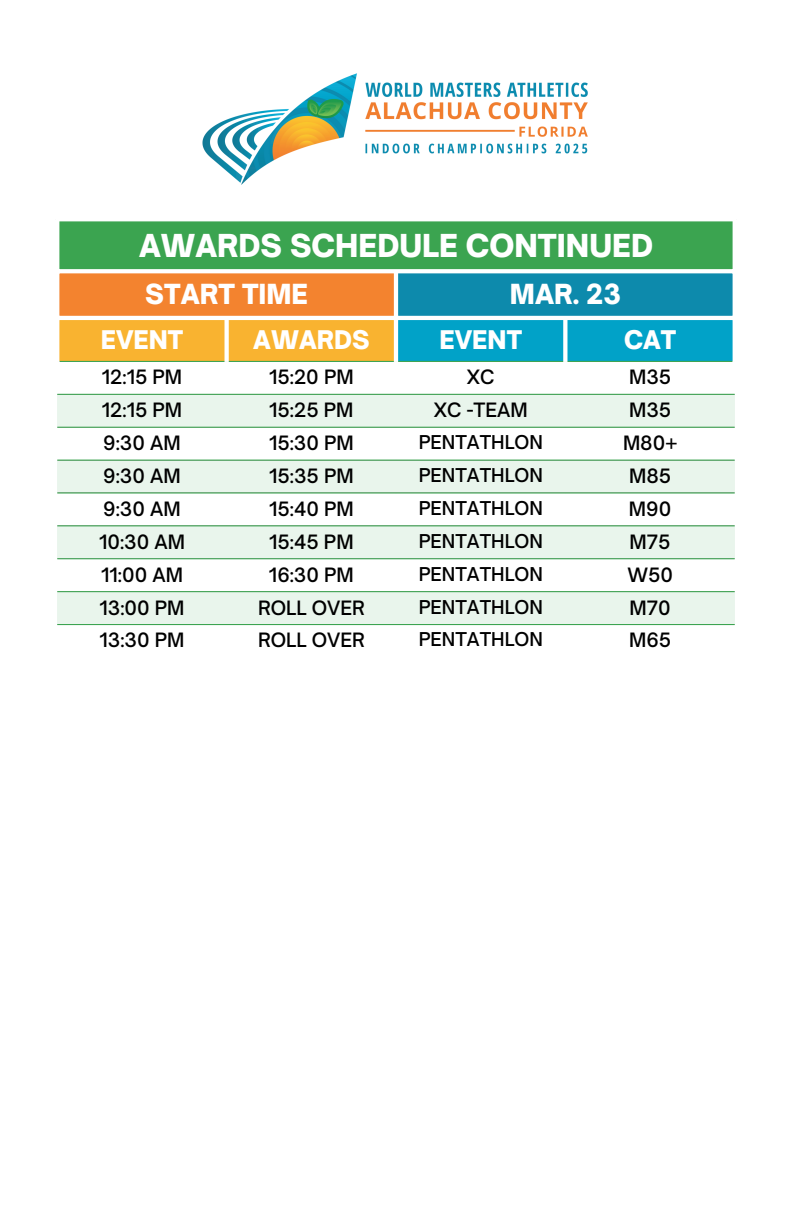
<style>
.page{position:relative;width:792px;height:1224px;background:#fff}
.page>*{position:absolute;margin:0;border:0;box-sizing:border-box;transform-origin:0 0}
.t1{font:900 30.3px "Open Sauce One";color:#fff}
.t2{font:900 26.5px "Open Sauce One";color:#fff}
.t3{font:900 24.6px "Open Sauce One";color:#fff}
.t4{font:500 18.9px "Open Sauce One";color:#000}
.t5{font:500 18.2px "Open Sauce One";color:#000}
</style>
<div class="page">
<div style="left:57px;top:219px;width:678px;height:52px;background:#3ba450"></div>
<div style="left:57px;top:271px;width:339px;height:47px;background:#f3832f"></div>
<div style="left:396px;top:271px;width:339px;height:47px;background:#0d8aac"></div>
<svg style="left:59px;top:320px;width:674px;height:41px;background:#7daa7c"></svg>
<svg style="left:57px;top:395px;width:678px;height:229px;fill:#e9f5ec"></svg>
<hr style="left:59px;top:361px;width:674px;height:1px;background:#3ba450">
<hr style="left:57px;top:394px;width:678px;height:1px;background:#3ba450">
<hr style="left:57px;top:427px;width:678px;height:1px;background:#3ba450">
<hr style="left:57px;top:460px;width:678px;height:1px;background:#3ba450">
<hr style="left:57px;top:492px;width:678px;height:2px;background:#3ba450">
<hr style="left:57px;top:525px;width:678px;height:1px;background:#3ba450">
<hr style="left:57px;top:558px;width:678px;height:1px;background:#3ba450">
<hr style="left:57px;top:591px;width:678px;height:1px;background:#3ba450">
<hr style="left:57px;top:624px;width:678px;height:1px;background:#3ba450">
<hr style="left:55px;top:221px;width:4px;height:141px;background:#fff">
<svg style="left:225px;top:320px;width:4px;height:42px"></svg>
<hr style="left:394px;top:273px;width:4px;height:89px;background:#fff">
<svg style="left:563px;top:320px;width:4px;height:42px"></svg>
<hr style="left:733px;top:221px;width:4px;height:141px;background:#fff">
<hr style="left:55px;top:217px;width:682px;height:4px;background:#fff">
<svg style="left:59px;top:269px;width:674px;height:4px;background:#f9fcf9"></svg>
<hr style="left:55px;top:316px;width:682px;height:4px;background:#fff">
<img style="left:202px;top:73px;width:386px;height:112px">
<h1 class="t1" style="left:139px;top:225px;width:516px">AWARDS SCHEDULE CONTINUED</h1>
<h2 class="t2" style="left:145px;top:277px;width:164px">START TIME</h2>
<h2 class="t2" style="left:510px;top:277px;width:113px">MAR. 23</h2>
<h3 class="t3" style="left:101px;top:324px;width:84px">EVENT</h3>
<h3 class="t3" style="left:253px;top:324px;width:118px">AWARDS</h3>
<h3 class="t3" style="left:440px;top:324px;width:84px">EVENT</h3>
<h3 class="t3" style="left:624px;top:324px;width:54px">CAT</h3>
<p class="t4" style="left:102px;top:365px;width:82px">12:15 PM</p>
<p class="t4" style="left:269px;top:365px;width:86px">15:20 PM</p>
<p class="t4" style="left:467px;top:365px;width:29px">XC</p>
<p class="t4" style="left:629px;top:365px;width:44px">M35</p>
<p class="t4" style="left:102px;top:398px;width:82px">12:15 PM</p>
<p class="t4" style="left:269px;top:398px;width:86px">15:25 PM</p>
<p class="t4" style="left:434px;top:398px;width:95px">XC -TEAM</p>
<p class="t4" style="left:629px;top:398px;width:44px">M35</p>
<p class="t4" style="left:103px;top:431px;width:79px">9:30 AM</p>
<p class="t4" style="left:269px;top:431px;width:86px">15:30 PM</p>
<p class="t5" style="left:419px;top:430px;width:126px">PENTATHLON</p>
<p class="t4" style="left:623px;top:431px;width:56px">M80+</p>
<p class="t4" style="left:103px;top:464px;width:79px">9:30 AM</p>
<p class="t4" style="left:269px;top:464px;width:86px">15:35 PM</p>
<p class="t5" style="left:419px;top:463px;width:126px">PENTATHLON</p>
<p class="t4" style="left:629px;top:464px;width:44px">M85</p>
<p class="t4" style="left:103px;top:496px;width:79px">9:30 AM</p>
<p class="t4" style="left:269px;top:496px;width:86px">15:40 PM</p>
<p class="t5" style="left:419px;top:496px;width:126px">PENTATHLON</p>
<p class="t4" style="left:629px;top:496px;width:44px">M90</p>
<p class="t4" style="left:99px;top:529px;width:87px">10:30 AM</p>
<p class="t4" style="left:269px;top:529px;width:86px">15:45 PM</p>
<p class="t5" style="left:419px;top:529px;width:126px">PENTATHLON</p>
<p class="t4" style="left:630px;top:529px;width:43px">M75</p>
<p class="t4" style="left:101px;top:562px;width:83px">11:00 AM</p>
<p class="t4" style="left:269px;top:562px;width:86px">16:30 PM</p>
<p class="t5" style="left:419px;top:562px;width:126px">PENTATHLON</p>
<p class="t4" style="left:627px;top:562px;width:47px">W50</p>
<p class="t4" style="left:100px;top:595px;width:87px">13:00 PM</p>
<p class="t4" style="left:258px;top:595px;width:108px">ROLL OVER</p>
<p class="t5" style="left:419px;top:595px;width:126px">PENTATHLON</p>
<p class="t4" style="left:630px;top:595px;width:43px">M70</p>
<p class="t4" style="left:100px;top:628px;width:86px">13:30 PM</p>
<p class="t4" style="left:258px;top:628px;width:108px">ROLL OVER</p>
<p class="t5" style="left:419px;top:628px;width:126px">PENTATHLON</p>
<p class="t4" style="left:629px;top:628px;width:44px">M65</p>
</div>
